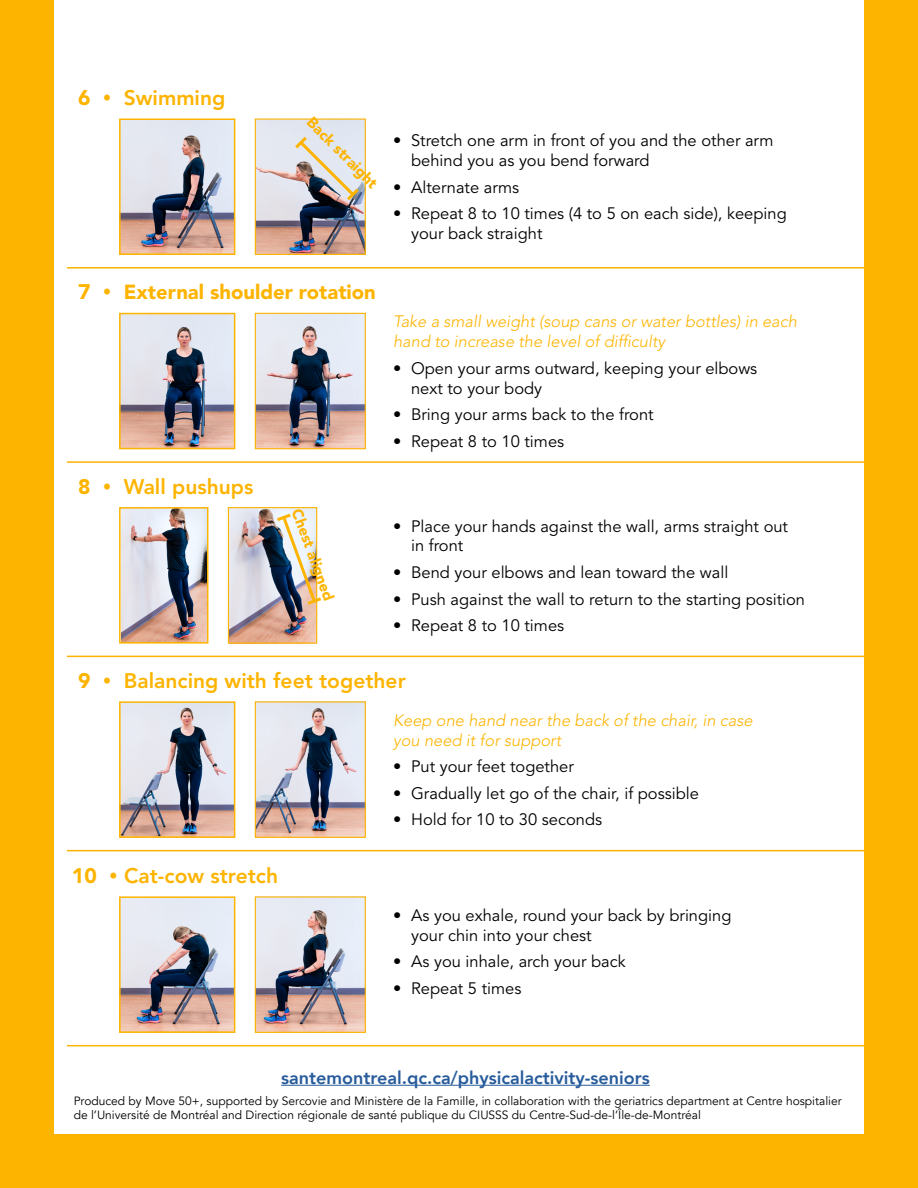
<style>
.page{position:relative;width:918px;height:1188px;background:#fdb400}
.page>*{position:absolute;margin:0;border:0;box-sizing:border-box;transform-origin:0 0}
.t1{font:800 21px "Avenir LT Std";color:#fdb400}
.t2{font:900 20.25px "Avenir LT Std";color:#fdb400}
.t3{font:800 18px "Avenir";color:#275b9b}
.t4{font:16.5px/19.8px "Avenir LT Std";color:#000}
.t5{font:italic 300 16.5px/19.8px "Avenir LT Std";color:#fdb400}
.t6{font:900 15px "Avenir LT Std";color:#fdb400}
.t7{font:12px/14.4px "Avenir";color:#000}
.s1{font-weight:900}
.s2{font-size:21px}
</style>
<div class="page">
<div style="left:54px;top:0;width:810px;height:1134px;background:#fff"></div>
<hr style="left:281px;top:1085px;width:369px;height:1px;background:#275b9b">
<img style="left:122px;top:122px;width:110px;height:130px">
<div style="left:119px;top:119px;width:116px;height:136px;border:2px solid #fdb400"></div>
<img style="left:257px;top:121px;width:107px;height:132px">
<div style="left:255px;top:119px;width:111px;height:136px;border:1px solid #fdb400"></div>
<hr style="left:67px;top:267px;width:842px;height:2px;background:#fdb400">
<img style="left:122px;top:510px;width:83px;height:131px">
<div style="left:119px;top:507px;width:89px;height:137px;border:2px solid #fdb400"></div>
<img style="left:230px;top:509px;width:85px;height:133px">
<div style="left:228px;top:507px;width:89px;height:137px;border:1px solid #fdb400"></div>
<hr style="left:67px;top:656px;width:842px;height:1px;background:#fdb400">
<img style="left:122px;top:704px;width:110px;height:131px">
<div style="left:119px;top:701px;width:116px;height:137px;border:2px solid #fdb400"></div>
<img style="left:257px;top:703px;width:107px;height:133px">
<div style="left:255px;top:701px;width:111px;height:137px;border:1px solid #fdb400"></div>
<hr style="left:67px;top:850px;width:842px;height:1px;background:#fdb400">
<img style="left:122px;top:316px;width:110px;height:130px">
<div style="left:119px;top:313px;width:116px;height:136px;border:2px solid #fdb400"></div>
<img style="left:257px;top:315px;width:107px;height:132px">
<div style="left:255px;top:313px;width:111px;height:136px;border:1px solid #fdb400"></div>
<hr style="left:67px;top:461px;width:842px;height:2px;background:#fdb400">
<img style="left:292px;top:134px;width:70px;height:69px">
<img style="left:274px;top:511px;width:47px;height:96px">
<img style="left:122px;top:899px;width:110px;height:131px">
<div style="left:119px;top:896px;width:116px;height:137px;border:2px solid #fdb400"></div>
<img style="left:257px;top:898px;width:107px;height:133px">
<div style="left:255px;top:896px;width:111px;height:137px;border:1px solid #fdb400"></div>
<hr style="left:67px;top:1045px;width:842px;height:1px;background:#fdb400">
<p class="t1" style="left:78px;top:85px;width:149px"><span class="s1">6</span> • Swimming</p>
<p class="t6" style="left:316px;top:113px;width:95px;rotate:45deg">Back straight</p>
<p class="t4" style="left:411px;top:131px;width:364px;text-indent:-18px">• Stretch one arm in front of you and the other arm behind you as you bend forward</p>
<p class="t4" style="left:393px;top:178px;width:128px">• Alternate arms</p>
<p class="t4" style="left:411px;top:204px;width:377px;text-indent:-18px">• Repeat 8 to 10 times (4 to 5 on each side), keeping your back straight</p>
<p class="t2" style="left:78px;top:280px;width:299px"><span class="s2">7</span> • External shoulder rotation</p>
<p class="t1" style="left:78px;top:474px;width:177px"><span class="s1">8</span> • Wall pushups</p>
<p class="t6" style="left:305px;top:506px;width:98px;rotate:70deg">Chest aligned</p>
<p class="t5" style="left:393px;top:312px;width:405px">Take a small weight (soup cans or water bottles) in each hand to increase the level of difficulty</p>
<p class="t4" style="left:411px;top:359px;width:348px;text-indent:-18px">• Open your arms outward, keeping your elbows next to your body</p>
<p class="t4" style="left:393px;top:405px;width:262px">• Bring your arms back to the front</p>
<p class="t4" style="left:393px;top:432px;width:173px">• Repeat 8 to 10 times</p>
<p class="t4" style="left:411px;top:517px;width:378px;text-indent:-18px">• Place your hands against the wall, arms straight out in front</p>
<p class="t4" style="left:393px;top:563px;width:337px">• Bend your elbows and lean toward the wall</p>
<p class="t4" style="left:393px;top:589px;width:414px">• Push against the wall to return to the starting position</p>
<p class="t4" style="left:393px;top:616px;width:173px">• Repeat 8 to 10 times</p>
<p class="t1" style="left:78px;top:668px;width:329px"><span class="s1">9</span> • Balancing with feet together</p>
<p class="t1" style="left:72px;top:863px;width:208px"><span class="s1">10</span> • Cat-cow stretch</p>
<p class="t5" style="left:393px;top:711px;width:361px">Keep one hand near the back of the chair, in case you need it for support</p>
<p class="t4" style="left:393px;top:757px;width:182px">• Put your feet together</p>
<p class="t4" style="left:393px;top:784px;width:307px">• Gradually let go of the chair, if possible</p>
<p class="t4" style="left:393px;top:810px;width:211px">• Hold for 10 to 30 seconds</p>
<p class="t4" style="left:411px;top:906px;width:322px;text-indent:-18px">• As you exhale, round your back by bringing your chin into your chest</p>
<p class="t4" style="left:393px;top:952px;width:234px">• As you inhale, arch your back</p>
<p class="t4" style="left:393px;top:979px;width:130px">• Repeat 5 times</p>
<p class="t3" style="left:281px;top:1064px;width:370px">santemontreal.qc.ca/physicalactivity-seniors</p>
<p class="t7" style="left:74px;top:1094px;width:770px">Produced by Move 50+, supported by Sercovie and Ministère de la Famille, in collaboration with the geriatrics department at Centre hospitalier de l’Université de Montréal and Direction régionale de santé publique du CIUSSS du Centre-Sud-de-l’Île-de-Montréal</p>
</div>
